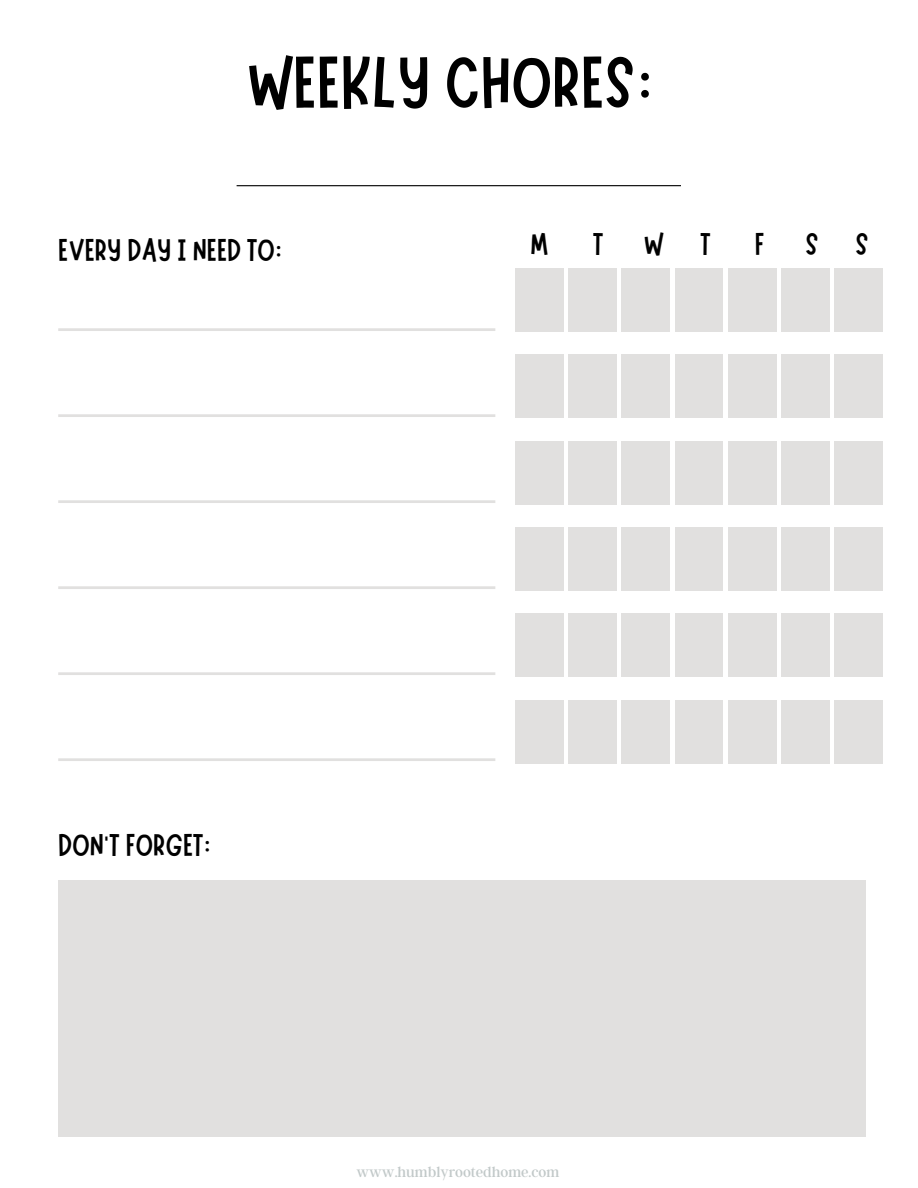
<style>
.page{position:relative;width:918px;height:1188px;background:#fff}
.page>*{position:absolute;margin:0;border:0;box-sizing:border-box;transform-origin:0 0}
.t1{font:73.5px "Marykate";color:#000}
.t2{font:31.5px "Marykate";color:#000}
.t3{font:15px "Argent CF";color:#c2c9c9}
</style>
<div class="page">
<svg style="left:58px;top:328px;width:437px;height:3px"></svg>
<svg style="left:58px;top:414px;width:437px;height:3px"></svg>
<svg style="left:58px;top:672px;width:437px;height:3px"></svg>
<svg style="left:58px;top:500px;width:437px;height:3px"></svg>
<svg style="left:58px;top:586px;width:437px;height:3px"></svg>
<svg style="left:58px;top:758px;width:437px;height:3px"></svg>
<hr style="left:237px;top:185px;width:444px;height:1px;background:#000">
<div style="left:515px;top:268px;width:48px;height:64px;background:#e1e0df"></div>
<div style="left:569px;top:268px;width:47px;height:64px;background:#e1e0df"></div>
<div style="left:622px;top:268px;width:48px;height:64px;background:#e1e0df"></div>
<div style="left:675px;top:268px;width:48px;height:64px;background:#e1e0df"></div>
<div style="left:728px;top:268px;width:48px;height:64px;background:#e1e0df"></div>
<div style="left:782px;top:268px;width:47px;height:64px;background:#e1e0df"></div>
<div style="left:835px;top:268px;width:48px;height:64px;background:#e1e0df"></div>
<div style="left:515px;top:355px;width:48px;height:63px;background:#e1e0df"></div>
<div style="left:569px;top:355px;width:47px;height:63px;background:#e1e0df"></div>
<div style="left:622px;top:355px;width:48px;height:63px;background:#e1e0df"></div>
<div style="left:675px;top:355px;width:48px;height:63px;background:#e1e0df"></div>
<div style="left:728px;top:355px;width:48px;height:63px;background:#e1e0df"></div>
<div style="left:782px;top:355px;width:47px;height:63px;background:#e1e0df"></div>
<div style="left:835px;top:355px;width:48px;height:63px;background:#e1e0df"></div>
<div style="left:515px;top:441px;width:48px;height:63px;background:#e1e0df"></div>
<div style="left:569px;top:441px;width:47px;height:63px;background:#e1e0df"></div>
<div style="left:622px;top:441px;width:48px;height:63px;background:#e1e0df"></div>
<div style="left:675px;top:441px;width:48px;height:63px;background:#e1e0df"></div>
<div style="left:728px;top:441px;width:48px;height:63px;background:#e1e0df"></div>
<div style="left:782px;top:441px;width:47px;height:63px;background:#e1e0df"></div>
<div style="left:835px;top:441px;width:48px;height:63px;background:#e1e0df"></div>
<div style="left:515px;top:527px;width:48px;height:64px;background:#e1e0df"></div>
<div style="left:569px;top:527px;width:47px;height:64px;background:#e1e0df"></div>
<div style="left:622px;top:527px;width:48px;height:64px;background:#e1e0df"></div>
<div style="left:675px;top:527px;width:48px;height:64px;background:#e1e0df"></div>
<div style="left:728px;top:527px;width:48px;height:64px;background:#e1e0df"></div>
<div style="left:782px;top:527px;width:47px;height:64px;background:#e1e0df"></div>
<div style="left:835px;top:527px;width:48px;height:64px;background:#e1e0df"></div>
<div style="left:515px;top:614px;width:48px;height:63px;background:#e1e0df"></div>
<div style="left:569px;top:614px;width:47px;height:63px;background:#e1e0df"></div>
<div style="left:622px;top:614px;width:48px;height:63px;background:#e1e0df"></div>
<div style="left:675px;top:614px;width:48px;height:63px;background:#e1e0df"></div>
<div style="left:728px;top:614px;width:48px;height:63px;background:#e1e0df"></div>
<div style="left:782px;top:614px;width:47px;height:63px;background:#e1e0df"></div>
<div style="left:835px;top:614px;width:48px;height:63px;background:#e1e0df"></div>
<div style="left:515px;top:700px;width:48px;height:63px;background:#e1e0df"></div>
<div style="left:569px;top:700px;width:47px;height:63px;background:#e1e0df"></div>
<div style="left:622px;top:700px;width:48px;height:63px;background:#e1e0df"></div>
<div style="left:675px;top:700px;width:48px;height:63px;background:#e1e0df"></div>
<div style="left:728px;top:700px;width:48px;height:63px;background:#e1e0df"></div>
<div style="left:782px;top:700px;width:47px;height:63px;background:#e1e0df"></div>
<div style="left:835px;top:700px;width:48px;height:63px;background:#e1e0df"></div>
<div style="left:58px;top:880px;width:808px;height:257px;background:#e1e0df"></div>
<h1 class="t1" style="left:248px;top:35px;width:409px">WEEKLY CHORES:</h1>
<p class="t2" style="left:58px;top:229px;width:226px">EVERY DAY I NEED TO:</p>
<p class="t2" style="left:530px;top:223px;width:20px">M</p>
<p class="t2" style="left:593px;top:223px;width:11px">T</p>
<p class="t2" style="left:644px;top:223px;width:68px">W T</p>
<p class="t2" style="left:755px;top:223px;width:11px">F</p>
<p class="t2" style="left:805px;top:223px;width:65px">S S</p>
<p class="t2" style="left:58px;top:825px;width:155px">DON'T FORGET:</p>
<p class="t3" style="left:356px;top:1163px;width:204px">www.humblyrootedhome.com</p>
</div>
